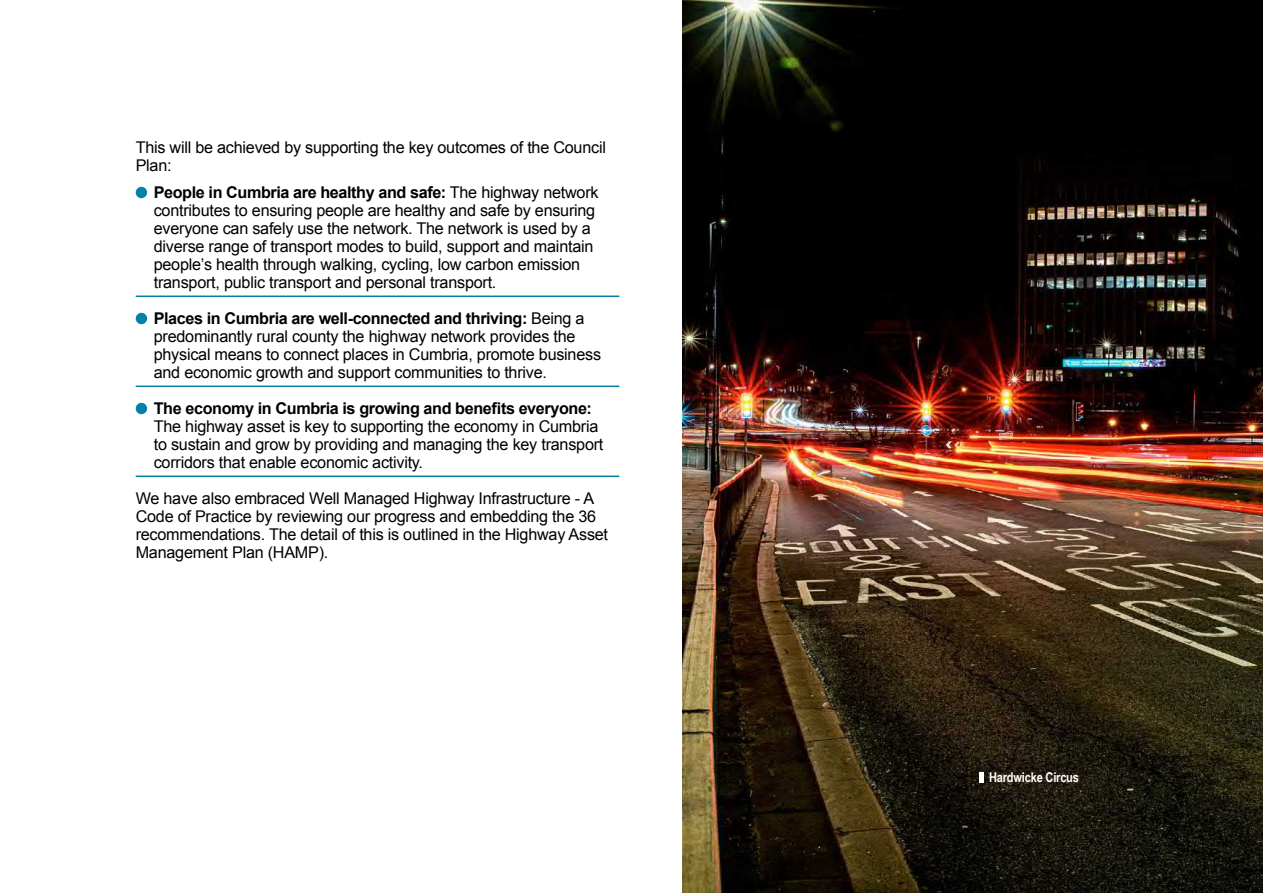
<style>
.page{position:relative;width:1263px;height:893px;background:#fff}
.page>*{position:absolute;margin:0;border:0;box-sizing:border-box;transform-origin:0 0}
.t1{font:16.2px/18px "Arial";letter-spacing:-.015em;color:#000}
.t2{font:700 16.2px "Arial";letter-spacing:-.025em;color:#000}
.t3{font:700 13.5px "Arial Narrow";letter-spacing:-.015em;color:#fff}
.s1{font-weight:700}
</style>
<div class="page">
<img style="left:682px;top:0;width:581px;height:893px">
<hr style="left:136px;top:296px;width:483px;height:1px;background:#0082aa">
<hr style="left:136px;top:386px;width:483px;height:1px;background:#0082aa">
<hr style="left:136px;top:476px;width:483px;height:1px;background:#0082aa">
<div style="left:136px;top:187px;width:11px;height:11px;background:#0082aa;border-radius:50%"></div>
<div style="left:136px;top:313px;width:11px;height:11px;background:#0082aa;border-radius:50%"></div>
<div style="left:136px;top:403px;width:11px;height:11px;background:#0082aa;border-radius:50%"></div>
<hr style="left:979px;top:772px;width:4px;height:11px;background:#fff">
<p class="t1" style="left:136px;top:138px;width:472px">This will be achieved by supporting the key outcomes of the Council<br>Plan:</p>
<p class="t1" style="left:154px;top:183px;width:446px"><span class="s1">People in Cumbria are healthy and safe:</span> The highway network contributes to ensuring people are healthy and safe by ensuring everyone can safely use the network. The network is used by a diverse range of transport modes to build, support and maintain people’s health through walking, cycling, low carbon emission transport, public transport and personal transport.</p>
<p class="t1" style="left:154px;top:309px;width:449px"><span class="s1">Places in Cumbria are well-connected and thriving:</span> Being a predominantly rural county the highway network provides the physical means to connect places in Cumbria, promote business and economic growth and support communities to thrive.</p>
<p class="t2" style="left:154px;top:398px;width:440px">The economy in Cumbria is growing and benefits everyone:</p>
<p class="t1" style="left:154px;top:417px;width:451px">The highway asset is key to supporting the economy in Cumbria to sustain and grow by providing and managing the key transport corridors that enable economic activity.</p>
<p class="t1" style="left:136px;top:489px;width:474px">We have also embraced Well Managed Highway Infrastructure - A Code of Practice by reviewing our progress and embedding the 36 recommendations. The detail of this is outlined in the Highway Asset Management Plan (HAMP).</p>
<p class="t3" style="left:989px;top:767px;width:91px">Hardwicke Circus</p>
</div>
